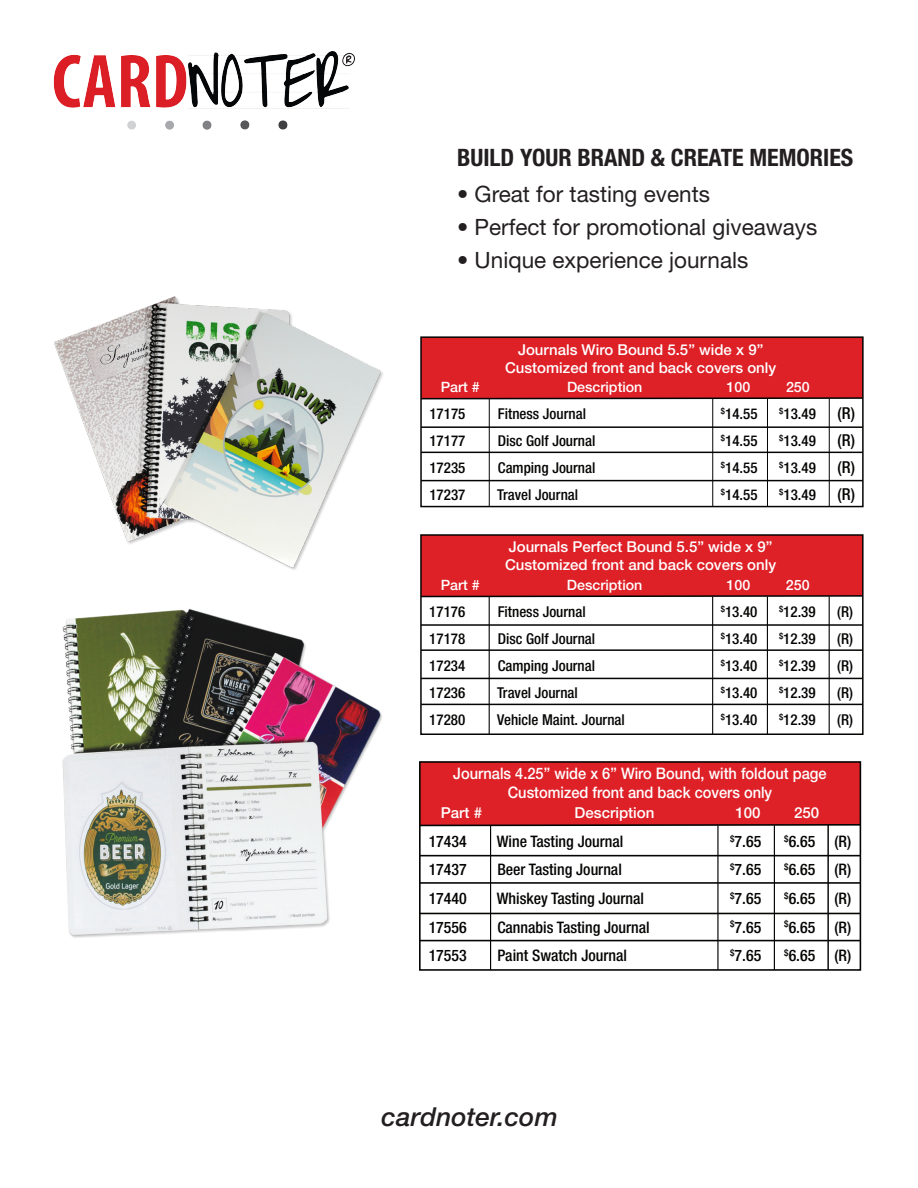
<style>
.page{position:relative;width:918px;height:1188px;background:#fff}
.page>*{position:absolute;margin:0;border:0;box-sizing:border-box;transform-origin:0 0}
.t1{font:italic 500 26.1px "Helvetica Neue LT Std";color:#231f20}
.t2{font:700 condensed 24px "Helvetica Neue LT Std";color:#231f20}
.t3{font:22.5px "Helvetica Neue LT Std";color:#231f20}
.t4{font:500 condensed 16.5px "Helvetica Neue LT Std";color:#040503}
.t5{font:500 condensed 15.9px "Helvetica Neue LT Std";color:#040503}
.t6{font:500 15.9px/19px "Helvetica Neue LT Std";color:#fff;text-align:center;scale:.92 1}
.t7{font:500 15.15px "Helvetica Neue LT Std";color:#fff}
.t8{font:500 condensed 15px "Helvetica Neue LT Std";color:#040503}
.t9{font:500 15px/18px "Helvetica Neue LT Std";color:#fff;text-align:center}
.t10{font:500 14.25px "Helvetica Neue LT Std";color:#fff}
</style>
<div class="page">
<div style="left:420px;top:762px;width:440px;height:63px;background:#de2027"></div>
<div style="left:419px;top:761px;width:442px;height:210px;border:2px solid #040503"></div>
<svg style="left:419px;top:823px;width:442px;height:4px"></svg>
<hr style="left:420px;top:855px;width:440px;height:1px;background:#040503">
<hr style="left:774px;top:825px;width:1px;height:145px;background:#040503">
<hr style="left:717px;top:825px;width:2px;height:145px;background:#040503">
<hr style="left:490px;top:825px;width:1px;height:145px;background:#040503">
<hr style="left:420px;top:882px;width:440px;height:2px;background:#040503">
<hr style="left:420px;top:913px;width:440px;height:1px;background:#040503">
<hr style="left:420px;top:940px;width:440px;height:1px;background:#040503">
<hr style="left:827px;top:825px;width:2px;height:145px;background:#040503">
<div style="left:421px;top:337px;width:442px;height:61px;background:#de2027"></div>
<div style="left:420px;top:336px;width:444px;height:171px;border:2px solid #040503"></div>
<svg style="left:420px;top:397px;width:444px;height:3px"></svg>
<hr style="left:421px;top:426px;width:442px;height:2px;background:#040503">
<hr style="left:767px;top:399px;width:1px;height:108px;background:#040503">
<hr style="left:712px;top:399px;width:1px;height:108px;background:#040503">
<hr style="left:489px;top:399px;width:1px;height:108px;background:#040503">
<hr style="left:829px;top:399px;width:1px;height:108px;background:#040503">
<hr style="left:421px;top:452px;width:442px;height:1px;background:#040503">
<hr style="left:421px;top:480px;width:442px;height:1px;background:#040503">
<div style="left:421px;top:535px;width:442px;height:61px;background:#de2027"></div>
<div style="left:420px;top:534px;width:444px;height:201px;border:2px solid #040503"></div>
<svg style="left:420px;top:594px;width:444px;height:4px"></svg>
<hr style="left:421px;top:624px;width:442px;height:2px;background:#040503">
<hr style="left:767px;top:597px;width:1px;height:137px;background:#040503">
<hr style="left:712px;top:597px;width:1px;height:137px;background:#040503">
<hr style="left:489px;top:597px;width:1px;height:137px;background:#040503">
<hr style="left:829px;top:597px;width:1px;height:137px;background:#040503">
<hr style="left:421px;top:649px;width:442px;height:2px;background:#040503">
<hr style="left:421px;top:678px;width:442px;height:1px;background:#040503">
<hr style="left:421px;top:704px;width:442px;height:1px;background:#040503">
<img style="left:62px;top:609px;width:320px;height:329px">
<img style="left:54px;top:296px;width:329px;height:274px">
<img style="left:53px;top:51px;width:302px;height:79px">
<p class="t2" style="left:457px;top:142px;width:398px">BUILD YOUR BRAND &amp; CREATE MEMORIES</p>
<p class="t3" style="left:457px;top:181px;width:254px">• Great for tasting events</p>
<p class="t3" style="left:457px;top:214px;width:362px">• Perfect for promotional giveaways</p>
<p class="t3" style="left:457px;top:247px;width:293px">• Unique experience journals</p>
<p class="t9" style="left:505px;top:340px;width:273px">Journals Wiro Bound 5.5” wide x 9”<br>Customized front and back covers only</p>
<p class="t10" style="left:441px;top:378px;width:41px">Part #</p>
<p class="t10" style="left:567px;top:378px;width:77px">Description</p>
<p class="t10" style="left:727px;top:378px;width:25px">100</p>
<p class="t10" style="left:786px;top:378px;width:25px">250</p>
<p class="t8" style="left:429px;top:405px;width:38px">17175</p>
<p class="t8" style="left:498px;top:405px;width:90px">Fitness Journal</p>
<p class="t8" style="left:721px;top:405px;width:38px"><sup>$</sup>14.55</p>
<p class="t8" style="left:779px;top:405px;width:38px"><sup>$</sup>13.49</p>
<p class="t4" style="left:838px;top:403px;width:19px">(R)</p>
<p class="t8" style="left:429px;top:431px;width:38px">17177</p>
<p class="t8" style="left:498px;top:431px;width:99px">Disc Golf Journal</p>
<p class="t8" style="left:721px;top:431px;width:38px"><sup>$</sup>14.55</p>
<p class="t8" style="left:779px;top:431px;width:38px"><sup>$</sup>13.49</p>
<p class="t4" style="left:838px;top:430px;width:19px">(R)</p>
<p class="t8" style="left:429px;top:458px;width:38px">17235</p>
<p class="t8" style="left:498px;top:458px;width:99px">Camping Journal</p>
<p class="t8" style="left:721px;top:458px;width:38px"><sup>$</sup>14.55</p>
<p class="t8" style="left:779px;top:458px;width:38px"><sup>$</sup>13.49</p>
<p class="t4" style="left:838px;top:457px;width:19px">(R)</p>
<p class="t8" style="left:429px;top:485px;width:38px">17237</p>
<p class="t8" style="left:497px;top:485px;width:82px">Travel Journal</p>
<p class="t8" style="left:721px;top:485px;width:38px"><sup>$</sup>14.55</p>
<p class="t8" style="left:779px;top:485px;width:38px"><sup>$</sup>13.49</p>
<p class="t4" style="left:838px;top:484px;width:19px">(R)</p>
<p class="t9" style="left:505px;top:538px;width:273px;text-align:left">Journals Perfect Bound 5.5” wide x 9”<br>Customized front and back covers only</p>
<p class="t10" style="left:441px;top:576px;width:41px">Part #</p>
<p class="t10" style="left:567px;top:576px;width:77px">Description</p>
<p class="t10" style="left:727px;top:576px;width:25px">100</p>
<p class="t10" style="left:786px;top:576px;width:25px">250</p>
<p class="t8" style="left:429px;top:602px;width:37px">17176</p>
<p class="t8" style="left:498px;top:602px;width:90px">Fitness Journal</p>
<p class="t8" style="left:721px;top:602px;width:38px"><sup>$</sup>13.40</p>
<p class="t8" style="left:779px;top:602px;width:38px"><sup>$</sup>12.39</p>
<p class="t8" style="left:837px;top:602px;width:17px">(R)</p>
<p class="t8" style="left:429px;top:629px;width:37px">17178</p>
<p class="t8" style="left:498px;top:629px;width:99px">Disc Golf Journal</p>
<p class="t8" style="left:721px;top:629px;width:38px"><sup>$</sup>13.40</p>
<p class="t8" style="left:779px;top:629px;width:38px"><sup>$</sup>12.39</p>
<p class="t8" style="left:837px;top:629px;width:17px">(R)</p>
<p class="t8" style="left:429px;top:656px;width:37px">17234</p>
<p class="t8" style="left:498px;top:656px;width:99px">Camping Journal</p>
<p class="t8" style="left:721px;top:656px;width:38px"><sup>$</sup>13.40</p>
<p class="t8" style="left:779px;top:656px;width:38px"><sup>$</sup>12.39</p>
<p class="t8" style="left:837px;top:656px;width:17px">(R)</p>
<p class="t8" style="left:429px;top:683px;width:37px">17236</p>
<p class="t8" style="left:497px;top:683px;width:82px">Travel Journal</p>
<p class="t8" style="left:721px;top:683px;width:38px"><sup>$</sup>13.40</p>
<p class="t8" style="left:779px;top:683px;width:38px"><sup>$</sup>12.39</p>
<p class="t8" style="left:837px;top:683px;width:17px">(R)</p>
<p class="t8" style="left:429px;top:710px;width:37px">17280</p>
<p class="t8" style="left:497px;top:710px;width:129px">Vehicle Maint. Journal</p>
<p class="t8" style="left:721px;top:710px;width:38px"><sup>$</sup>13.40</p>
<p class="t8" style="left:779px;top:710px;width:38px"><sup>$</sup>12.39</p>
<p class="t8" style="left:837px;top:710px;width:17px">(R)</p>
<p class="t6" style="left:453px;top:763px;width:407px">Journals 4.25” wide x 6” Wiro Bound, with foldout page<br>Customized front and back covers only</p>
<p class="t7" style="left:441px;top:804px;width:43px">Part #</p>
<p class="t7" style="left:575px;top:804px;width:82px">Description</p>
<p class="t7" style="left:735px;top:804px;width:27px">100</p>
<p class="t7" style="left:794px;top:804px;width:27px">250</p>
<p class="t5" style="left:429px;top:832px;width:40px">17434</p>
<p class="t5" style="left:497px;top:832px;width:128px">Wine Tasting Journal</p>
<p class="t5" style="left:730px;top:832px;width:33px"><sup>$</sup>7.65</p>
<p class="t5" style="left:784px;top:832px;width:69px"><sup>$</sup>6.65 (R)</p>
<p class="t5" style="left:429px;top:860px;width:40px">17437</p>
<p class="t5" style="left:497px;top:860px;width:126px">Beer Tasting Journal</p>
<p class="t5" style="left:730px;top:860px;width:33px"><sup>$</sup>7.65</p>
<p class="t5" style="left:784px;top:860px;width:69px"><sup>$</sup>6.65 (R)</p>
<p class="t5" style="left:429px;top:889px;width:40px">17440</p>
<p class="t5" style="left:497px;top:889px;width:149px">Whiskey Tasting Journal</p>
<p class="t5" style="left:730px;top:889px;width:33px"><sup>$</sup>7.65</p>
<p class="t5" style="left:784px;top:889px;width:69px"><sup>$</sup>6.65 (R)</p>
<p class="t5" style="left:429px;top:918px;width:40px">17556</p>
<p class="t5" style="left:497px;top:918px;width:154px">Cannabis Tasting Journal</p>
<p class="t5" style="left:730px;top:918px;width:33px"><sup>$</sup>7.65</p>
<p class="t5" style="left:784px;top:918px;width:69px"><sup>$</sup>6.65 (R)</p>
<p class="t5" style="left:429px;top:946px;width:40px">17553</p>
<p class="t5" style="left:497px;top:946px;width:131px">Paint Swatch Journal</p>
<p class="t5" style="left:730px;top:946px;width:33px"><sup>$</sup>7.65</p>
<p class="t5" style="left:784px;top:946px;width:69px"><sup>$</sup>6.65 (R)</p>
<p class="t1" style="left:382px;top:1101px;width:178px">cardnoter.com</p>
</div>
